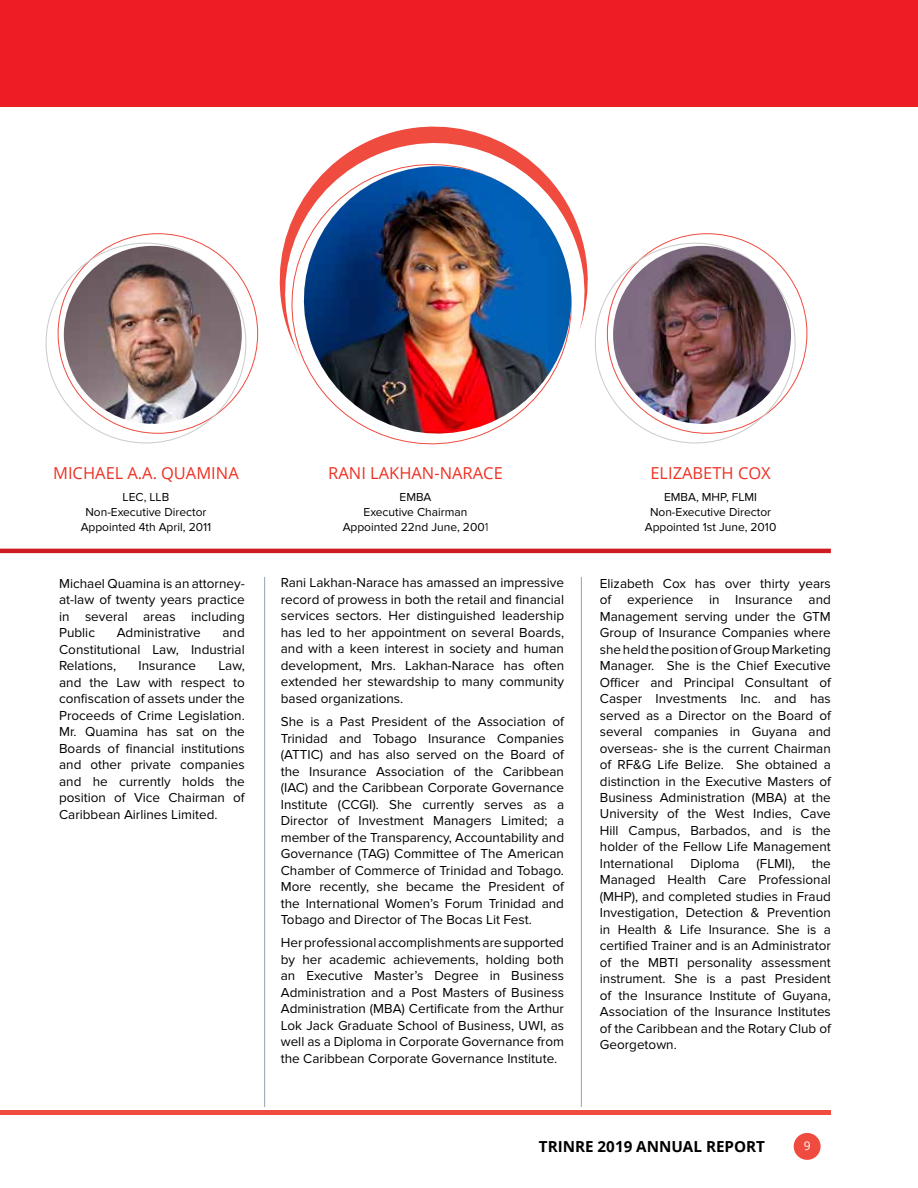
<style>
.page{position:relative;width:918px;height:1188px;background:#fff}
.page>*{position:absolute;margin:0;border:0;box-sizing:border-box;transform-origin:0 0}
.t1{font:16.5px "Open Sans";color:#ee3124}
.t2{font:700 15.15px "Open Sans";color:#000}
.t3{font:13.5px/16.5px "Proxima Nova";color:#000;text-align:justify}
.t4{font:12px/15px "Proxima Nova";color:#000;text-align:center}
.t5{font:12px "Open Sans";color:#fff}
.s1{font-weight:300}
</style>
<div class="page">
<img style="left:64px;top:246px;width:178px;height:178px;border-radius:89px">
<img style="left:613px;top:246px;width:178px;height:178px;border-radius:89px">
<hr style="left:264px;top:577px;width:1px;height:530px;background:#95a3ab">
<hr style="left:581px;top:577px;width:1px;height:530px;background:#95a3ab">
<hr style="left:0;top:549px;width:831px;height:4px;background:#cf1b22">
<div style="left:0;top:0;width:918px;height:106px;background:#ed1d24"></div>
<svg style="left:359px;top:126px;width:245px;height:259px"></svg>
<svg style="left:279px;top:146px;width:311px;height:239px"></svg>
<svg style="left:286px;top:149px;width:303px;height:17px"></svg>
<img style="left:286px;top:166px;width:303px;height:279px">
<div style="left:0;top:1110px;width:831px;height:5px;background:#ef4b3f"></div>
<div style="left:794px;top:1133px;width:27px;height:27px;background:#ef4b3f;border-radius:50%"></div>
<p class="t1" style="left:53px;top:462px;width:187px">MICHAEL A.A. QUAMINA</p>
<p class="t4" style="left:81px;top:489px;width:132px">LEC, LLB<br>Non-Executive Director<br>Appointed 4th April, 2011</p>
<p class="t3" style="left:59px;top:575px;width:187px">Michael Quamina is an attorney&shy;at-law of twenty years practice in several areas including Public</p>
<p class="t3" style="left:59px;top:625px;width:187px;text-indent:163px">and Constitutional Law, Industrial Relations,</p>
<p class="t3" style="left:117px;top:625px;width:86px">Administrative</p>
<p class="t3" style="left:59px;top:658px;width:187px;text-indent:159px">Law, and the Law with respect to confiscation of assets under the Proceeds of Crime Legislation.<br>Mr. Quamina has sat on the Boards of financial institutions and other private companies and he currently holds the position of Vice Chairman of Caribbean Airlines Limited.</p>
<p class="t3" style="left:139px;top:658px;width:59px">Insurance</p>
<p class="t1" style="left:328px;top:462px;width:176px">RANI LAKHAN-NARACE</p>
<p class="t4" style="left:343px;top:489px;width:147px">EMBA<br>Executive Chairman<br>Appointed 22nd June, 200<span class="s1">1</span></p>
<p class="t3" style="left:281px;top:575px;width:285px">Rani Lakhan-Narace has amassed an impressive record of prowess in both the retail and financial services sectors. Her distinguished leadership has led to her appointment on several Boards, and with a keen interest in society and human development, Mrs. Lakhan-Narace has often extended her stewardship to many community based organizations.</p>
<p class="t3" style="left:281px;top:714px;width:285px">She is a Past President of the Association of Trinidad and Tobago Insurance Companies (ATTIC) and has also served on the Board of the Insurance Association of the Caribbean (IAC) and the Caribbean Corporate Governance Institute (CCGI). She currently serves as a Director of Investment Managers Limited; a member of the Transparency, Accountability and Governance (TAG) Committee of The American Chamber of Commerce of Trinidad and Tobago.<br>More recently, she became the President of the International Women’s Forum Trinidad and Tobago and Director of The Bocas Lit Fest.</p>
<p class="t3" style="left:281px;top:935px;width:285px">Her professional accomplishments are supported by her academic achievements, holding both an Executive Master’s Degree in Business Administration and a Post Masters of Business Administration (MBA) Certificate from the Arthur Lok Jack Graduate School of Business, UWI, as well as a Diploma in Corporate Governance from the Caribbean Corporate Governance Institute.</p>
<p class="t1" style="left:650px;top:462px;width:122px">ELIZABETH COX</p>
<p class="t4" style="left:645px;top:489px;width:133px">EMBA, MHP, FLMI<br>Non-Executive Director<br>Appointed 1st June, 2010</p>
<p class="t3" style="left:600px;top:575px;width:232px">Elizabeth Cox has over thirty years of experience in Insurance and Management serving under the GTM Group of Insurance Companies where she held the position of Group Marketing Manager. She is the Chief Executive Officer and Principal Consultant of Casper Investments Inc. and has served as a Director on the Board of several companies in Guyana and overseas- she is the current Chairman of RF&amp;G Life Belize. She obtained a distinction in the Executive Masters of Business Administration (MBA) at the University of the West Indies, Cave Hill Campus, Barbados, and is the holder of the Fellow Life Management International</p>
<p class="t3" style="left:691px;top:855px;width:50px">Diploma</p>
<p class="t3" style="left:757px;top:855px;width:40px">(FLMI),</p>
<p class="t3" style="left:600px;top:855px;width:233px;text-indent:212px">the Managed Health Care Professional (MHP), and completed studies in Fraud Investigation, Detection &amp; Prevention in Health &amp; Life Insurance. She is a certified Trainer and is an Administrator of the MBTI personality assessment instrument. She is a past President of the Insurance Institute of Guyana, Association of the Insurance Institutes of the Caribbean and the Rotary Club of Georgetown.</p>
<p class="t2" style="left:539px;top:1136px;width:228px">TRINRE 2019 ANNUAL REPORT</p>
<p class="t5" style="left:804px;top:1138px;width:8px">9</p>
</div>
